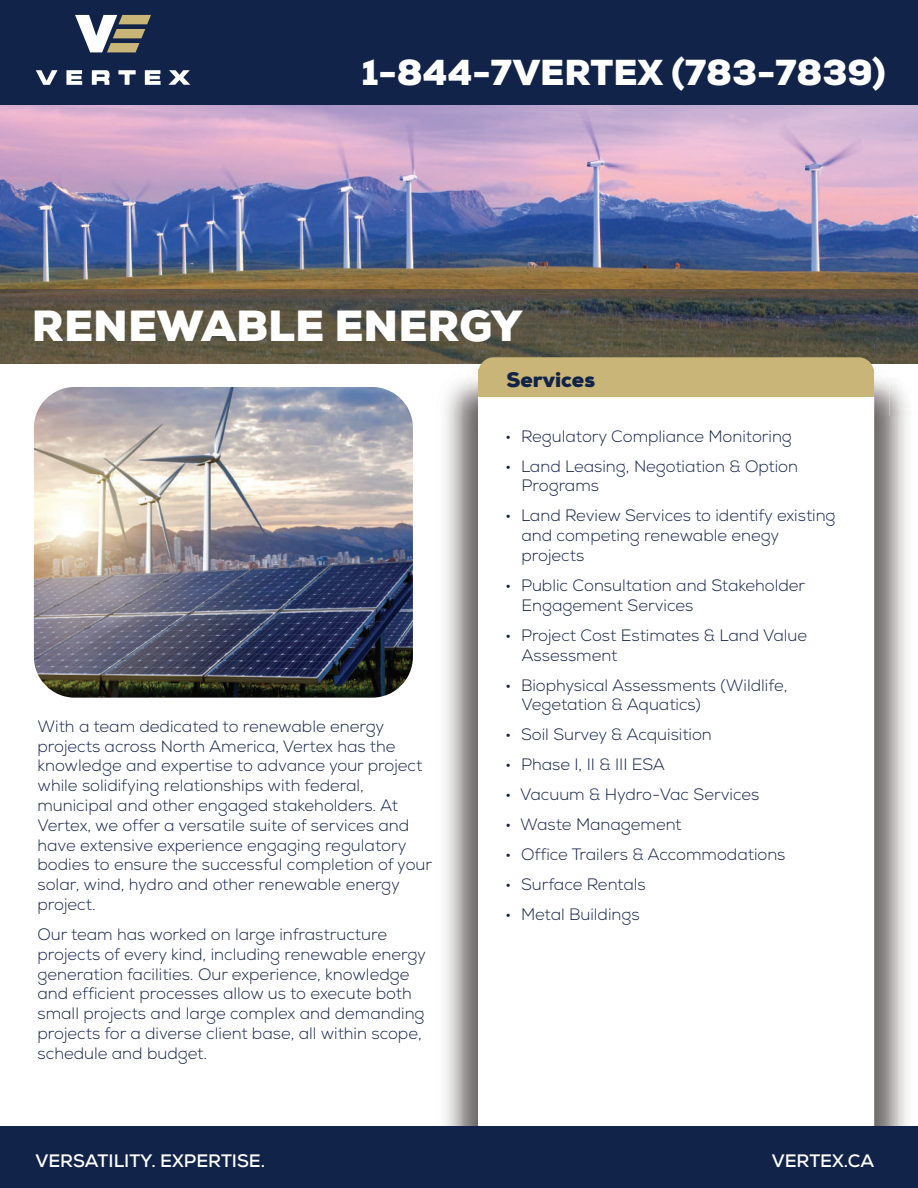
<style>
.page{position:relative;width:918px;height:1188px;background:#fff}
.page>*{position:absolute;margin:0;border:0;box-sizing:border-box;transform-origin:0 0}
.t1{font:900 43.5px "Nexa";color:#fff}
.t2{font:900 36px "Nexa";color:#fff}
.t3{font:900 21px "Nexa";color:#122349}
.t4{font:700 18px "Nexa";color:#fff}
.t5{font:300 16.5px/19.8px "Nexa";color:#132249}
</style>
<div class="page">
<div style="left:0;top:0;width:918px;height:106px;background:#122349"></div>
<svg style="left:75px;top:15px;width:76px;height:37px"></svg>
<svg style="left:36px;top:70px;width:22px;height:15px"></svg>
<svg style="left:66px;top:70px;width:16px;height:15px"></svg>
<svg style="left:92px;top:70px;width:18px;height:15px"></svg>
<svg style="left:118px;top:70px;width:18px;height:15px"></svg>
<svg style="left:145px;top:70px;width:16px;height:15px"></svg>
<svg style="left:168px;top:70px;width:22px;height:15px"></svg>
<img style="left:0;top:105px;width:918px;height:185px">
<img style="left:0;top:290px;width:918px;height:74px">
<img style="left:889px;top:381px;width:20px;height:35px">
<img style="left:874px;top:416px;width:33px;height:710px">
<img style="left:462px;top:365px;width:427px;height:52px">
<img style="left:462px;top:416px;width:16px;height:710px">
<div style="left:478px;top:359px;width:396px;height:781px;background:#fff;border-radius:15px"></div>
<div style="left:478px;top:357px;width:396px;height:31px;background:#cab578;border-radius:15px"></div>
<div style="left:478px;top:370px;width:396px;height:27px;background:#cab578"></div>
<div style="left:0;top:1126px;width:918px;height:62px;background:#122349"></div>
<img style="left:34px;top:387px;width:379px;height:311px">
<h2 class="t2" style="left:362px;top:50px;width:525px">1-844-7VERTEX (783-7839)</h2>
<h1 class="t1" style="left:32px;top:298px;width:492px">RENEWABLE ENERGY</h1>
<p class="t5" style="left:38px;top:717px;width:396px">With a team dedicated to renewable energy projects across North America, Vertex has the knowledge and expertise to advance your project while solidifying relationships with federal, municipal and other engaged stakeholders. At Vertex, we offer a versatile suite of services and have extensive experience engaging regulatory bodies to ensure the successful completion of your solar, wind, hydro and other renewable energy project.</p>
<p class="t5" style="left:38px;top:925px;width:390px">Our team has worked on large infrastructure projects of every kind, including renewable energy generation facilities. Our experience, knowledge and efficient processes allow us to execute both small projects and large complex and demanding projects for a diverse client base, all within scope, schedule and budget.</p>
<p class="t4" style="left:35px;top:1150px;width:231px">VERSATILITY. EXPERTISE.</p>
<p class="t3" style="left:507px;top:366px;width:90px">Services</p>
<p class="t5" style="left:505px;top:426px;width:288px">• Regulatory Compliance Monitoring</p>
<p class="t5" style="left:522px;top:456px;width:278px;text-indent:-16px">• Land Leasing, Negotiation &amp; Option<br>Programs</p>
<p class="t5" style="left:522px;top:506px;width:316px;text-indent:-16px">• Land Review Services to identify existing and competing renewable enegy projects</p>
<p class="t5" style="left:522px;top:576px;width:285px;text-indent:-16px">• Public Consultation and Stakeholder<br>Engagement Services</p>
<p class="t5" style="left:522px;top:626px;width:287px;text-indent:-16px">• Project Cost Estimates &amp; Land Value<br>Assessment</p>
<p class="t5" style="left:522px;top:675px;width:267px;text-indent:-16px">• Biophysical Assessments (Wildlife,<br>Vegetation &amp; Aquatics)</p>
<p class="t5" style="left:505px;top:725px;width:208px">• Soil Survey &amp; Acquisition</p>
<p class="t5" style="left:505px;top:755px;width:162px">• Phase I, II &amp; III ESA</p>
<p class="t5" style="left:505px;top:785px;width:256px">• Vacuum &amp; Hydro-Vac Services</p>
<p class="t5" style="left:505px;top:815px;width:178px">• Waste Management</p>
<p class="t5" style="left:505px;top:845px;width:282px">• Office Trailers &amp; Accommodations</p>
<p class="t5" style="left:505px;top:875px;width:142px">• Surface Rentals</p>
<p class="t5" style="left:505px;top:905px;width:136px">• Metal Buildings</p>
<p class="t4" style="left:772px;top:1150px;width:104px">VERTEX.CA</p>
</div>
